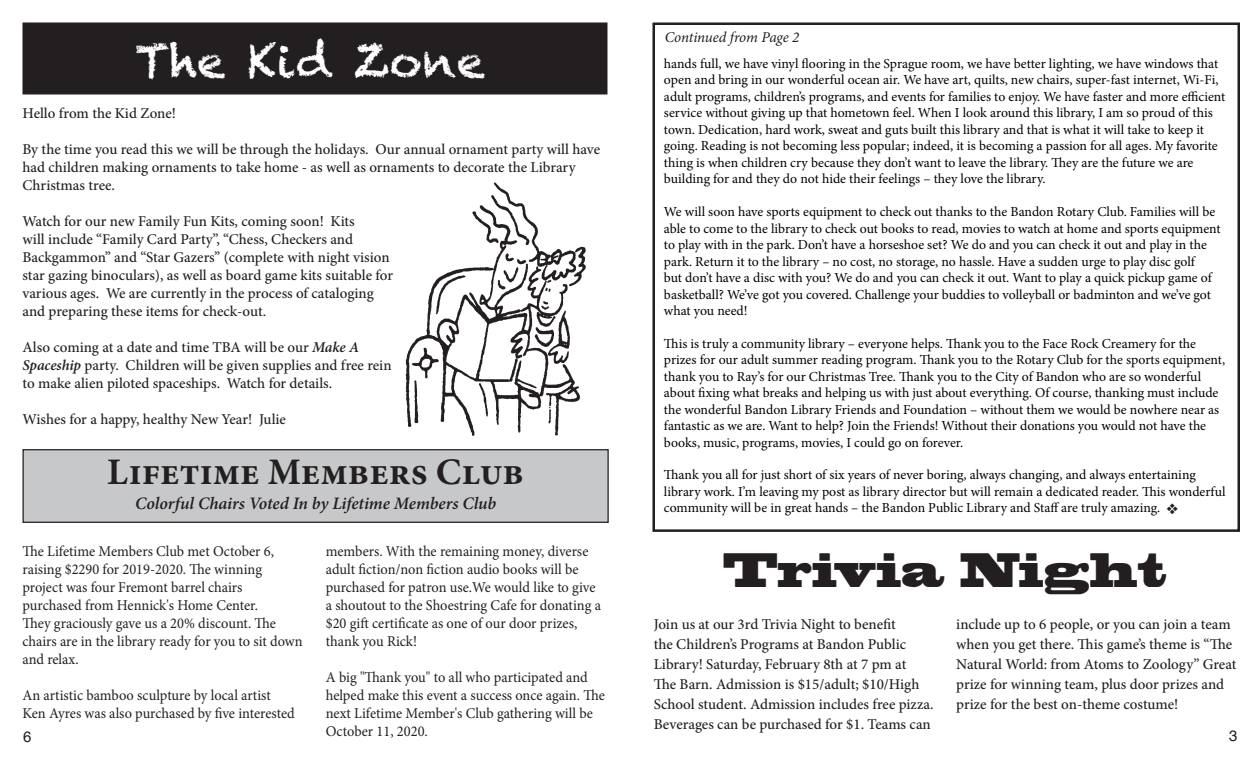
<style>
.page{position:relative;width:1260px;height:765px;background:#fff}
.page>*{position:absolute;margin:0;border:0;box-sizing:border-box;transform-origin:0 0}
.t1{font:45px "Blackoak Std";color:#231f20;scale:.67 1}
.t2{font:45px "Chalkduster";color:#fff}
.t3{font:700 37.5px "Minion Pro";color:#231f20}
.t4{font:italic 600 17.5px "Minion Pro";letter-spacing:-.01em;color:#231f20}
.t5{font:500 15px/18px "Minion Pro";color:#231f20}
.t6{font:15px/18px "Minion Pro";color:#231f20;scale:.96 1}
.t7{font:italic 15px "Minion Pro";letter-spacing:-.01em;color:#231f20}
.t8{font:15px "Helvetica";color:#231f20}
.Normal__Web{font:13.75px/16.5px "Minion Pro";letter-spacing:-.005em;color:#000}
.s1{font-weight:600;font-style:italic}
</style>
<div class="page">
<div style="left:23px;top:450px;width:585px;height:72px;background:#c7c8ca"></div>
<div style="left:22px;top:449px;width:587px;height:74px;border:1px solid #231f20"></div>
<div style="left:23px;top:23px;width:584px;height:71px;background:#231f20"></div>
<div style="left:22px;top:22px;width:586px;height:72px;border:1px solid #231f20"></div>
<img style="left:405px;top:182px;width:181px;height:254px">
<div style="left:652px;top:22px;width:588px;height:510px;border:2px solid #231f20"></div>
<p class="t2" style="left:135px;top:36px;width:351px">The Kid Zone</p>
<p class="t5" style="left:22px;top:104px;width:155px">Hello from the Kid Zone!</p>
<p class="t5" style="left:22px;top:140px;width:579px">By the time you read this we will be through the holidays. Our annual ornament party will have had children making ornaments to take home - as well as ornaments to decorate the Library<br>Christmas tree.</p>
<p class="t5" style="left:22px;top:212px;width:372px">Watch for our new Family Fun Kits, coming soon! Kits<br>will include “Family Card Party”, “Chess, Checkers and Backgammon” and “Star Gazers” (complete with night vision star gazing binoculars), as well as board game kits suitable for various ages. We are currently in the process of cataloging and preparing these items for check-out.</p>
<p class="t5" style="left:22px;top:338px;width:371px">Also coming at a date and time TBA will be our <span class="s1">Make A<br>Spaceship</span> party. Children will be given supplies and free rein to make alien piloted spaceships. Watch for details.</p>
<p class="t5" style="left:22px;top:410px;width:265px">Wishes for a happy, healthy New Year! Julie</p>
<p class="t3" style="left:107px;top:446px;width:418px">Lifetime Members Club</p>
<p class="t4" style="left:135px;top:491px;width:363px">Colorful Chairs Voted In by Lifetime Members Club</p>
<p class="t6" style="left:22px;top:543px;width:264px">The Lifetime Members Club met October 6, raising $2290 for 2019-2020. The winning project was four Fremont barrel chairs</p>
<p class="t6" style="left:22px;top:597px;width:247px">purchased from Hennick's Home Center.</p>
<p class="t6" style="left:22px;top:615px;width:293px">They graciously gave us a 20% discount. The chairs are in the library ready for you to sit down and relax.</p>
<p class="t6" style="left:22px;top:687px;width:285px">An artistic bamboo sculpture by local artist<br>Ken Ayres was also purchased by five interested</p>
<p class="t8" style="left:23px;top:725px;width:10px">6</p>
<p class="t6" style="left:326px;top:543px;width:288px">members. With the remaining money, diverse adult fiction/non fiction audio books will be purchased for patron use.We would like to give a shoutout to the Shoestring Cafe for donating a $20 gift certificate as one of our door prizes,</p>
<p class="t6" style="left:326px;top:633px;width:97px">thank you Rick!</p>
<p class="t6" style="left:326px;top:669px;width:292px">A big "Thank you" to all who participated and helped make this event a success once again. The next Lifetime Member's Club gathering will be October 11, 2020.</p>
<p class="t7" style="left:665px;top:27px;width:136px">Continued from Page 2</p>
<p class="Normal__Web" style="left:664px;top:55px;width:563px">hands full, we have vinyl flooring in the Sprague room, we have better lighting, we have windows that open and bring in our wonderful ocean air. We have art, quilts, new chairs, super-fast internet, Wi-Fi, adult programs, children’s programs, and events for families to enjoy. We have faster and more efficient service without giving up that hometown feel. When I look around this library, I am so proud of this town. Dedication, hard work, sweat and guts built this library and that is what it will take to keep it going. Reading is not becoming less popular; indeed, it is becoming a passion for all ages. My favorite thing is when children cry because they don’t want to leave the library. They are the future we are building for and they do not hide their feelings – they love the library.</p>
<p class="Normal__Web" style="left:664px;top:203px;width:558px">We will soon have sports equipment to check out thanks to the Bandon Rotary Club. Families will be able to come to the library to check out books to read, movies to watch at home and sports equipment to play with in the park. Don’t have a horseshoe set? We do and you can check it out and play in the park. Return it to the library – no cost, no storage, no hassle. Have a sudden urge to play disc golf<br>but don’t have a disc with you? We do and you can check it out. Want to play a quick pickup game of basketball? We’ve got you covered. Challenge your buddies to volleyball or badminton and we’ve got what you need!</p>
<p class="Normal__Web" style="left:664px;top:335px;width:563px">This is truly a community library – everyone helps. Thank you to the Face Rock Creamery for the prizes for our adult summer reading program. Thank you to the Rotary Club for the sports equipment, thank you to Ray’s for our Christmas Tree. Thank you to the City of Bandon who are so wonderful about fixing what breaks and helping us with just about everything. Of course, thanking must include the wonderful Bandon Library Friends and Foundation – without them we would be nowhere near as fantastic as we are. Want to help? Join the Friends! Without their donations you would not have the books, music, programs, movies, I could go on forever.</p>
<p class="Normal__Web" style="left:664px;top:467px;width:563px">Thank you all for just short of six years of never boring, always changing, and always entertaining library work. I’m leaving my post as library director but will remain a dedicated reader. This wonderful community will be in great hands – the Bandon Public Library and Staff are truly amazing.</p>
<p class="t1" style="left:723px;top:540px;width:664px">Trivia Night</p>
<p class="t5" style="left:956px;top:614px;width:282px;line-height:20px">include up to 6 people, or you can join a team when you get there. This game’s theme is “The Natural World: from Atoms to Zoology” Great prize for winning team, plus door prizes and prize for the best on-theme costume!</p>
<p class="t5" style="left:654px;top:614px;width:281px;line-height:20px">Join us at our 3rd Trivia Night to benefit<br>the Children’s Programs at Bandon Public Library! Saturday, February 8th at 7 pm at<br>The Barn. Admission is $15/adult; $10/High School student. Admission includes free pizza.<br>Beverages can be purchased for $1. Teams can</p>
<p class="t8" style="left:1229px;top:724px;width:10px">3</p>
</div>
